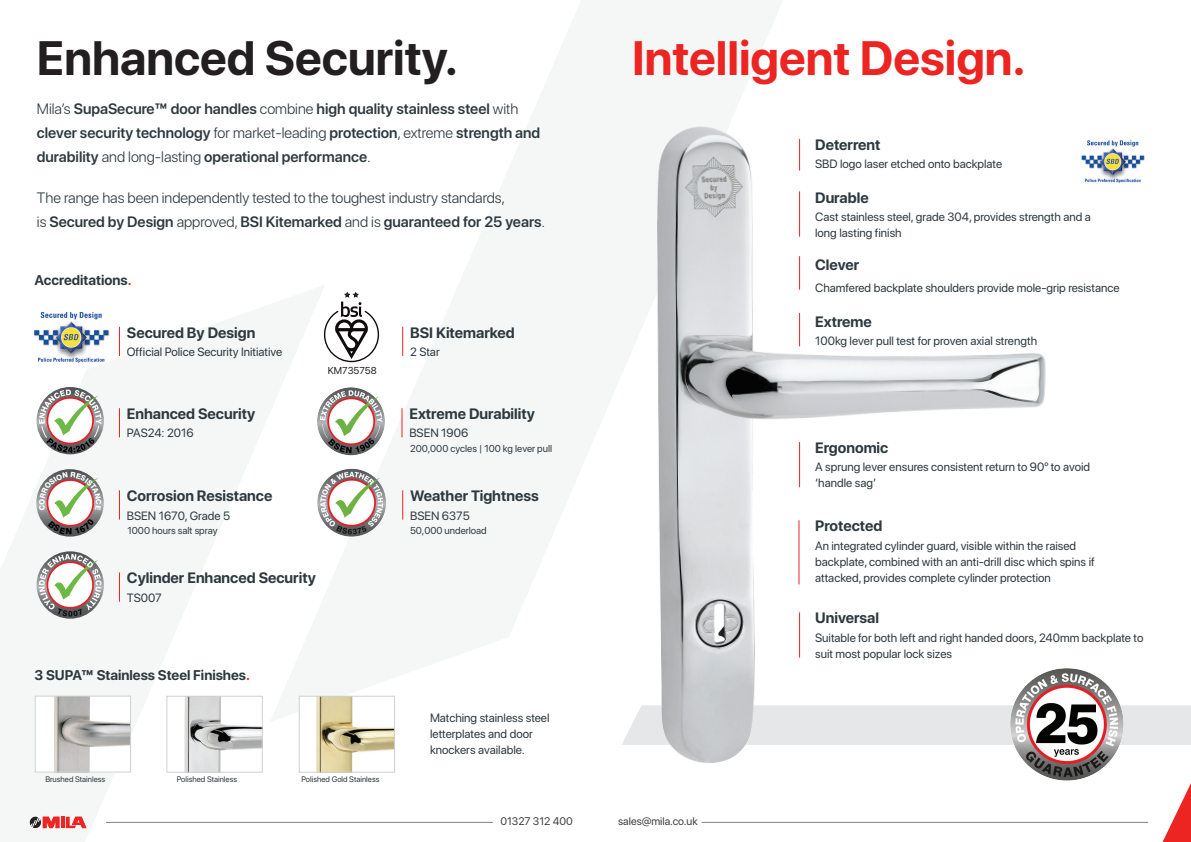
<style>
.page{position:relative;width:1191px;height:842px;background:#fff}
.page>*{position:absolute;margin:0;border:0;box-sizing:border-box;transform-origin:0 0}
.t1{font:700 48px "SF Pro Display";color:#ec2422}
.t2{font:700 48px "SF Pro Display";color:#231f20}
.t3{font:600 15px/24px "SF Pro Display";color:#2d393f}
.t4{font:700 15px "SF Pro Display";color:#2d393f}
.t5{font:300 15px/24px "SF Pro Display";color:#2d393f}
.t6{font:700 14px "SF Pro Display";color:#2d393f}
.t7{font:12px/16px "SF Pro Display";color:#2d393f}
.t8{font:11px "SF Pro Display";color:#3e3e3f}
.t9{font:10px "SF Pro Display";color:#2d393f}
.t10{font:10px "SF Pro Display";color:#231f20}
.t11{font:8px "SF Pro Display";color:#2d393f}
.s1{font-weight:300}
.s2{font-weight:600}
.s3{color:#ec2422}
</style>
<div class="page">
<svg style="left:34px;top:326px;width:291px;height:503px;fill:#f5f7f7"></svg>
<svg style="left:401px;top:408px;width:1px;height:29px"></svg>
<img style="left:316px;top:386px;width:69px;height:70px">
<hr style="left:119px;top:572px;width:1px;height:30px;background:#ec2422">
<svg style="left:37px;top:551px;width:67px;height:68px"></svg>
<svg style="left:39px;top:554px;width:63px;height:63px"></svg>
<svg style="left:119px;top:408px;width:1px;height:29px"></svg>
<svg style="left:37px;top:387px;width:67px;height:67px"></svg>
<svg style="left:39px;top:389px;width:62px;height:64px"></svg>
<img style="left:37px;top:698px;width:92px;height:72px">
<div style="left:35px;top:696px;width:96px;height:76px;border:1px solid #cfd0d2"></div>
<img style="left:169px;top:698px;width:91px;height:72px">
<div style="left:167px;top:696px;width:95px;height:76px;border:1px solid #cfd0d2"></div>
<img style="left:301px;top:698px;width:92px;height:72px">
<div style="left:299px;top:696px;width:96px;height:76px;border:1px solid #cfd0d2"></div>
<svg style="left:119px;top:327px;width:1px;height:29px"></svg>
<svg style="left:402px;top:327px;width:1px;height:29px"></svg>
<img style="left:33px;top:311px;width:85px;height:59px">
<svg style="left:402px;top:490px;width:1px;height:29px"></svg>
<img style="left:317px;top:468px;width:69px;height:70px">
<svg style="left:119px;top:490px;width:1px;height:29px"></svg>
<svg style="left:36px;top:469px;width:68px;height:68px"></svg>
<svg style="left:324px;top:292px;width:55px;height:70px"></svg>
<div style="left:1133px;top:705px;width:58px;height:40px;background:#e6e7e9"></div>
<img style="left:1133px;top:141px;width:12px;height:42px">
<hr style="left:701px;top:822px;width:447px;height:1px;background:#808285">
<hr style="left:106px;top:822px;width:387px;height:1px;background:#808285">
<svg style="left:29px;top:816px;width:57px;height:13px"></svg>
<svg style="left:1162px;top:783px;width:29px;height:59px"></svg>
<img style="left:622px;top:126px;width:511px;height:697px">
<svg style="left:39px;top:472px;width:62px;height:63px"></svg>
<h1 class="t2" style="left:37px;top:24px;width:423px">Enhanced Security.</h1>
<p class="t3" style="left:37px;top:96px;width:505px"><span class="s1">Mila’s</span> SupaSecure™ door handles <span class="s1">combine</span> high quality stainless steel <span class="s1">with </span>clever security technology <span class="s1">for market-leading</span> protection<span class="s1">, extreme</span> strength and durability <span class="s1">and long-lasting</span> operational performance<span class="s1">.</span></p>
<p class="t5" style="left:37px;top:185px;width:510px">The range has been independently tested to the toughest industry standards,<br>is <span class="s2">Secured by Design</span> approved, <span class="s2">BSI Kitemarked</span> and is <span class="s2">guaranteed for 25 years</span>.</p>
<p class="t6" style="left:35px;top:270px;width:99px">Accreditations<span class="s3">.</span></p>
<p class="t4" style="left:127px;top:322px;width:130px">Secured By Design</p>
<p class="t7" style="left:127px;top:343px;width:157px">Official Police Security Initiative</p>
<p class="t4" style="left:127px;top:403px;width:130px">Enhanced Security</p>
<p class="t7" style="left:127px;top:425px;width:68px">PAS24: 2016</p>
<p class="t10" style="left:328px;top:364px;width:51px">KM735758</p>
<p class="t4" style="left:127px;top:485px;width:147px">Corrosion Resistance</p>
<p class="t7" style="left:127px;top:507px;width:105px">BSEN 1670, Grade 5</p>
<p class="t9" style="left:127px;top:523px;width:92px">1000 hours salt spray</p>
<p class="t4" style="left:127px;top:567px;width:190px">Cylinder Enhanced Security</p>
<p class="t7" style="left:127px;top:589px;width:36px">TS007</p>
<p class="t6" style="left:35px;top:665px;width:217px">3 SUPA™ Stainless Steel Finishes<span class="s3">.</span></p>
<p class="t11" style="left:45px;top:773px;width:61px">Brushed Stainless</p>
<p class="t11" style="left:177px;top:773px;width:62px">Polished Stainless</p>
<p class="t11" style="left:301px;top:773px;width:79px">Polished Gold Stainless</p>
<p class="t4" style="left:410px;top:322px;width:106px">BSI Kitemarked</p>
<p class="t7" style="left:410px;top:343px;width:31px">2 Star</p>
<p class="t4" style="left:409px;top:403px;width:127px">Extreme Durability</p>
<p class="t7" style="left:409px;top:425px;width:60px">BSEN 1906</p>
<p class="t9" style="left:410px;top:441px;width:143px">200,000 cycles | 100 kg lever pull</p>
<p class="t4" style="left:410px;top:485px;width:130px">Weather Tightness</p>
<p class="t7" style="left:410px;top:507px;width:61px">BSEN 6375</p>
<p class="t9" style="left:410px;top:523px;width:78px">50,000 underload</p>
<p class="t7" style="left:430px;top:710px;width:121px">Matching stainless steel letterplates and door knockers available.</p>
<h1 class="t1" style="left:632px;top:24px;width:395px">Intelligent Design.</h1>
<p class="t4" style="left:815px;top:134px;width:67px">Deterrent</p>
<p class="t7" style="left:815px;top:156px;width:189px">SBD logo laser etched onto backplate</p>
<p class="t4" style="left:815px;top:187px;width:55px">Durable</p>
<p class="t7" style="left:815px;top:209px;width:277px">Cast stainless steel, grade 304, provides strength and a long lasting finish</p>
<p class="t4" style="left:815px;top:254px;width:46px">Clever</p>
<p class="t7" style="left:815px;top:279px;width:306px">Chamfered backplate shoulders provide mole-grip resistance</p>
<p class="t4" style="left:815px;top:311px;width:58px">Extreme</p>
<p class="t7" style="left:815px;top:333px;width:223px">100kg lever pull test for proven axial strength</p>
<p class="t4" style="left:815px;top:437px;width:75px">Ergonomic</p>
<p class="t7" style="left:815px;top:458px;width:276px">A sprung lever ensures consistent return to 90º to avoid ‘handle sag’</p>
<p class="t4" style="left:815px;top:515px;width:69px">Protected</p>
<p class="t7" style="left:815px;top:537px;width:281px">An integrated cylinder guard, visible within the raised backplate, combined with an anti-drill disc which spins if attacked, provides complete cylinder protection</p>
<p class="t4" style="left:815px;top:607px;width:65px">Universal</p>
<p class="t7" style="left:815px;top:629px;width:330px">Suitable for both left and right handed doors, 240mm backplate to suit most popular lock sizes</p>
<p class="t8" style="left:500px;top:813px;width:74px">01327 312 400</p>
<p class="t8" style="left:618px;top:813px;width:81px">sales@mila.co.uk</p>
</div>
